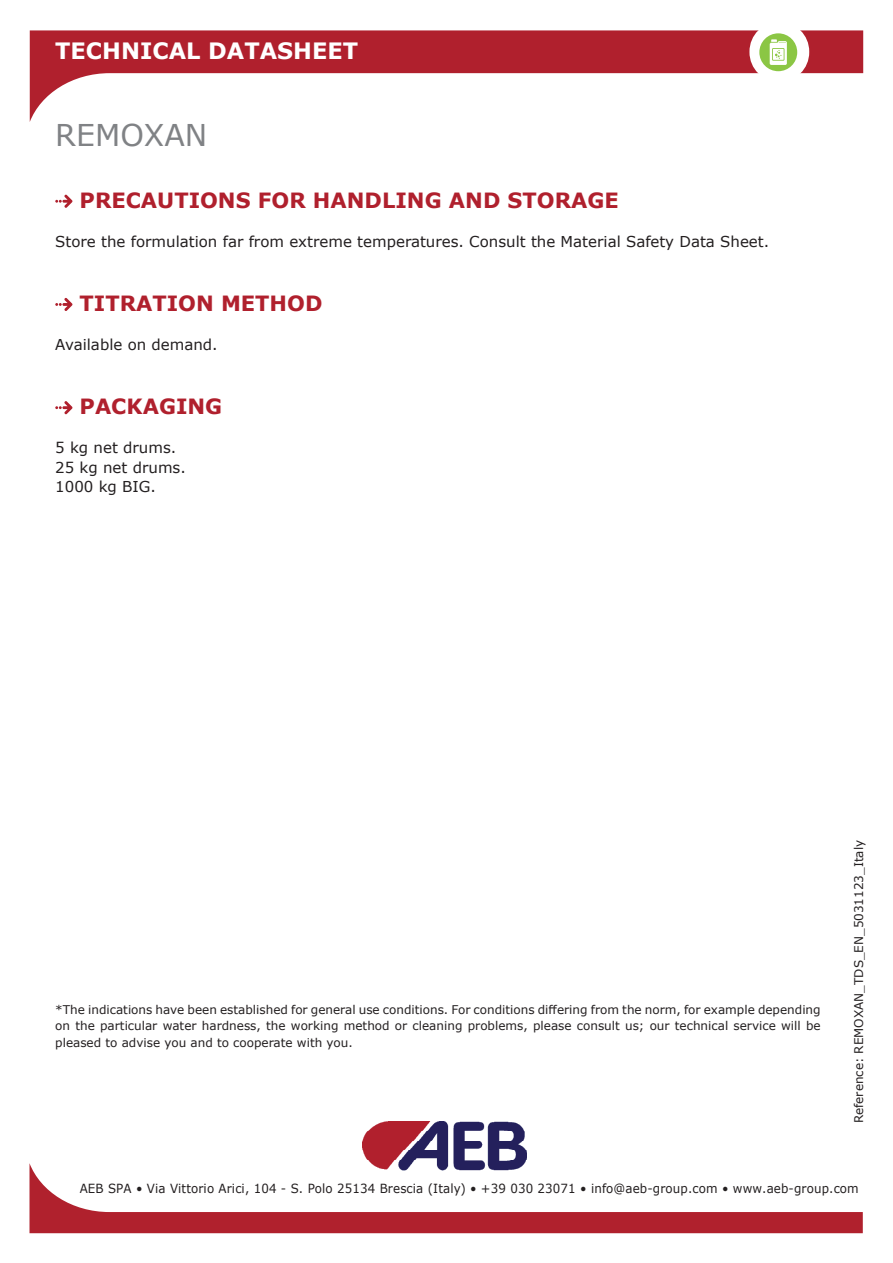
<style>
.page{position:relative;width:893px;height:1263px;background:#fff}
.page>*{position:absolute;margin:0;border:0;box-sizing:border-box;transform-origin:0 0}
.t1{font:30px "Verdana";color:#808285}
.t2{font:700 22.5px "Verdana";color:#fff}
.t3{font:700 21px "Verdana";color:#b0202d}
.t4{font:15px/19.5px "Verdana";color:#231f20}
.t5{font:12.6px "Verdana";letter-spacing:.01em;color:#231f20;scale:.94 1}
.t6{font:12px/16.5px "Verdana";color:#231f20;text-align:justify}
</style>
<div class="page">
<svg style="left:30px;top:30px;width:833px;height:91px"></svg>
<div style="left:749px;top:22px;width:60px;height:60px;background:#fff;border-radius:30px"></div>
<div style="left:759px;top:33px;width:38px;height:38px;background:#8bc644;border-radius:50%"></div>
<svg style="left:770px;top:39px;width:17px;height:26px"></svg>
<img style="left:362px;top:1121px;width:165px;height:42px">
<svg style="left:30px;top:1163px;width:833px;height:70px"></svg>
<svg style="left:55px;top:195px;width:17px;height:13px"></svg>
<svg style="left:55px;top:298px;width:17px;height:13px"></svg>
<svg style="left:55px;top:401px;width:17px;height:13px"></svg>
<h2 class="t2" style="left:55px;top:35px;width:304px">TECHNICAL DATASHEET</h2>
<h1 class="t1" style="left:55px;top:114px;width:154px">REMOXAN</h1>
<h3 class="t3" style="left:80px;top:185px;width:541px">PRECAUTIONS FOR HANDLING AND STORAGE</h3>
<p class="t4" style="left:55px;top:231px;width:715px">Store the formulation far from extreme temperatures. Consult the Material Safety Data Sheet.</p>
<h3 class="t3" style="left:80px;top:288px;width:244px">TITRATION METHOD</h3>
<p class="t4" style="left:55px;top:335px;width:164px">Available on demand.</p>
<h3 class="t3" style="left:80px;top:392px;width:144px">PACKAGING</h3>
<p class="t4" style="left:55px;top:438px;width:132px">5 kg net drums.<br>25 kg net drums.<br>1000 kg BIG.</p>
<p class="t6" style="left:55px;top:1001px;width:767px">*The indications have been established for general use conditions. For conditions differing from the norm, for example depending on the particular water hardness, the working method or cleaning problems, please consult us; our technical service will be pleased to advise you and to cooperate with you.</p>
<p class="t6" style="left:850px;top:1123px;width:285px;rotate:-90deg">Reference: REMOXAN_TDS_EN_5031123_Italy</p>
<p class="t5" style="left:80px;top:1180px;width:830px">AEB SPA • Via Vittorio Arici, 104 - S. Polo 25134 Brescia (Italy) • +39 030 23071 • info@aeb-group.com • www.aeb-group.com</p>
</div>
